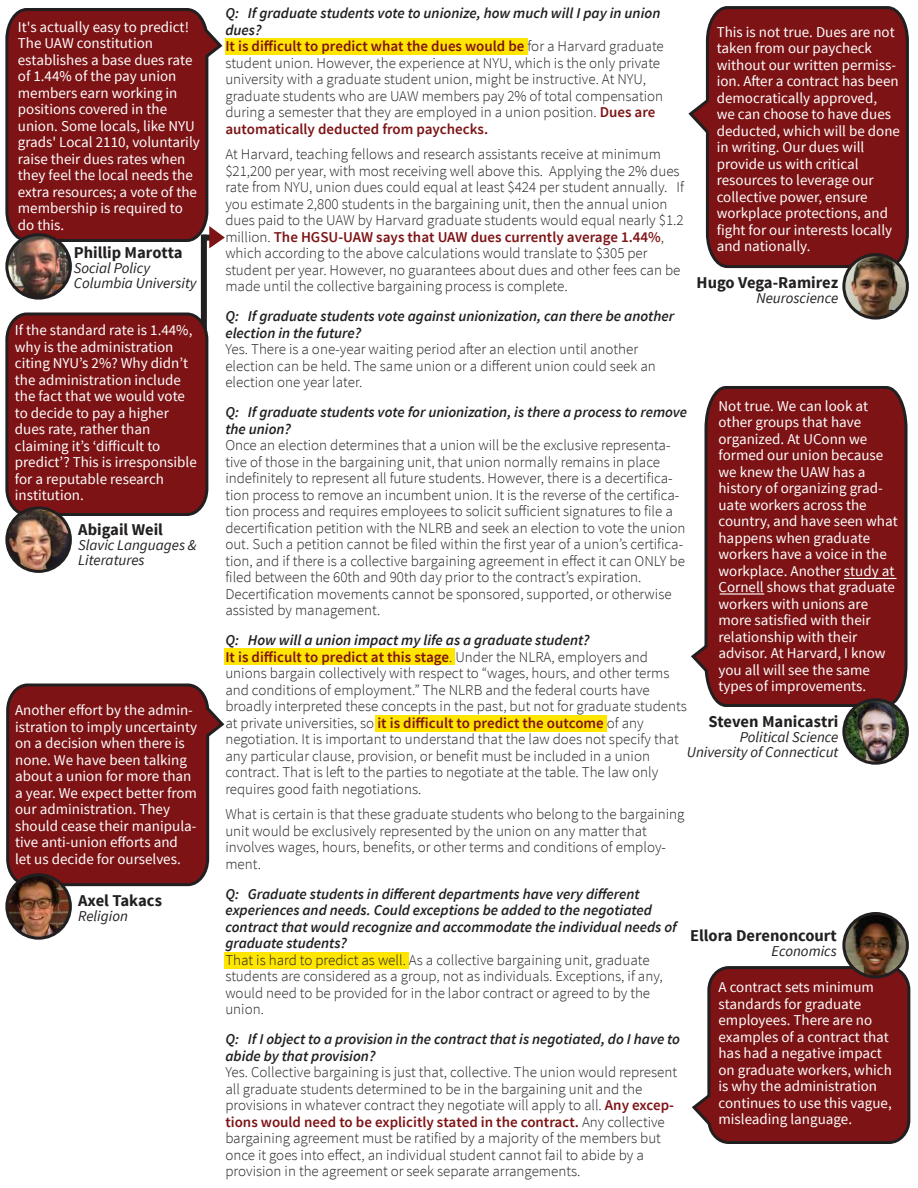
<style>
.page{position:relative;width:918px;height:1188px;background:#fff}
.page>*{position:absolute;margin:0;border:0;box-sizing:border-box;transform-origin:0 0}
.t1{font:700 16.5px "Source Sans Pro";color:#221f20}
.t2{font:300 15px/16.5px "Source Sans Pro";color:#221f20}
.t3{font:15px/16.5px "Source Sans Pro";color:#fff}
.t4{font:italic 600 15px/16.5px "Source Sans Pro";color:#221f20}
.t5{font:italic 15px/15px "Source Sans Pro";color:#221f20}
.s1{font-weight:600;font-style:italic}
.s2{font-weight:600;color:#7d1315}
</style>
<div class="page">
<svg style="left:691px;top:386px;width:217px;height:322px;background:#832527"></svg>
<svg style="left:692px;top:965px;width:219px;height:179px;background:#832829"></svg>
<div style="left:201px;top:235px;width:6px;height:103px;background:#221f20"></div>
<svg style="left:5px;top:8px;width:218px;height:235px;background:#812426"></svg>
<svg style="left:688px;top:6px;width:221px;height:264px;background:#85292b"></svg>
<div style="left:224px;top:952px;width:185px;height:17px;background:#ffe600"></div>
<div style="left:376px;top:715px;width:231px;height:17px;background:#ffe600"></div>
<div style="left:224px;top:648px;width:231px;height:17px;background:#ffe600"></div>
<div style="left:225px;top:38px;width:303px;height:17px;background:#ffe600"></div>
<svg style="left:5px;top:311px;width:204px;height:207px;background:#7b1a1c"></svg>
<svg style="left:6px;top:683px;width:219px;height:205px;background:#832829"></svg>
<img style="left:844px;top:255px;width:63px;height:63px;border-radius:32px">
<div style="left:842px;top:253px;width:67px;height:67px;border:3px solid #221f20;border-radius:50%"></div>
<img style="left:7px;top:875px;width:63px;height:63px;border-radius:32px">
<div style="left:5px;top:873px;width:67px;height:67px;border:3px solid #221f20;border-radius:50%"></div>
<img style="left:844px;top:914px;width:63px;height:63px;border-radius:32px">
<div style="left:842px;top:912px;width:67px;height:67px;border:3px solid #221f20;border-radius:50%"></div>
<svg style="left:207px;top:222px;width:18px;height:27px"></svg>
<img style="left:844px;top:700px;width:63px;height:63px;border-radius:32px">
<div style="left:842px;top:698px;width:67px;height:67px;border:3px solid #221f20;border-radius:50%"></div>
<img style="left:7px;top:235px;width:63px;height:63px;border-radius:32px">
<div style="left:5px;top:233px;width:67px;height:67px;border:3px solid #221f20;border-radius:50%"></div>
<img style="left:7px;top:508px;width:63px;height:63px;border-radius:32px">
<div style="left:5px;top:506px;width:67px;height:67px;border:3px solid #221f20;border-radius:50%"></div>
<hr style="left:844px;top:578px;width:53px;height:1px;background:#fff">
<hr style="left:720px;top:593px;width:44px;height:2px;background:#fff">
<p class="t3" style="left:18px;top:20px;width:183px">It's actually easy to predict!<br>The UAW constitution establishes a base dues rate of 1.44% of the pay union members earn working in positions covered in the union. Some locals, like NYU grads' Local 2110, voluntarily raise their dues rates when they feel the local needs the extra resources; a vote of the membership is required to do this.</p>
<p class="t1" style="left:74px;top:246px;width:111px">Phillip Marotta</p>
<p class="t5" style="left:74px;top:262px;width:124px">Social Policy<br>Columbia University</p>
<p class="t3" style="left:15px;top:323px;width:183px">If the standard rate is 1.44%, why is the administration citing NYU’s 2%? Why didn’t the administration include the fact that we would vote to decide to pay a higher dues rate, rather than claiming it’s ‘difficult to predict’? This is irresponsible for a reputable research institution.</p>
<p class="t1" style="left:78px;top:524px;width:86px">Abigail Weil</p>
<p class="t5" style="left:78px;top:539px;width:120px">Slavic Languages &amp;<br>Literatures</p>
<p class="t3" style="left:15px;top:702px;width:184px">Another effort by the admin&shy;istration to imply uncertainty on a decision when there is none. We have been talking about a union for more than a year. We expect better from our administration. They should cease their manipula&shy;tive anti-union efforts and let us decide for ourselves.</p>
<p class="t1" style="left:78px;top:895px;width:85px">Axel Takacs</p>
<p class="t5" style="left:78px;top:910px;width:51px">Religion</p>
<p class="t2" style="left:225px;top:6px;width:440px"><span class="s1">Q: If graduate students vote to unionize, how much will I pay in union dues?<br></span><span class="s2">It is difficult to predict what the dues would be</span> for a Harvard graduate student union. However, the experience at NYU, which is the only private university with a graduate student union, might be instructive. At NYU, graduate students who are UAW members pay 2% of total compensation during a semester that they are employed in a union position. <span class="s2">Dues are automatically deducted from paychecks.</span></p>
<p class="t2" style="left:225px;top:147px;width:460px">At Harvard, teaching fellows and research assistants receive at minimum $21,200 per year, with most receiving well above this. Applying the 2% dues rate from NYU, union dues could equal at least $424 per student annually. If you estimate 2,800 students in the bargaining unit, then the annual union dues paid to the UAW by Harvard graduate students would equal nearly $1.2 million. <span class="s2">The HGSU-UAW says that UAW dues currently average 1.44%</span>, which according to the above calculations would translate to $305 per student per year. However, no guarantees about dues and other fees can be made until the collective bargaining process is complete.</p>
<p class="t4" style="left:225px;top:309px;width:450px">Q: If graduate students vote against unionization, can there be another election in the future?</p>
<p class="t2" style="left:225px;top:341px;width:432px">Yes. There is a one-year waiting period after an election until another election can be held. The same union or a different union could seek an election one year later.</p>
<p class="t4" style="left:225px;top:405px;width:463px">Q: If graduate students vote for unionization, is there a process to remove the union?</p>
<p class="t2" style="left:225px;top:437px;width:462px">Once an election determines that a union will be the exclusive representa&shy;tive of those in the bargaining unit, that union normally remains in place indefinitely to represent all future students. However, there is a decertifica&shy;tion process to remove an incumbent union. It is the reverse of the certifica&shy;tion process and requires employees to solicit sufficient signatures to file a decertification petition with the NLRB and seek an election to vote the union out. Such a petition cannot be filed within the first year of a union’s certifica&shy;tion, and if there is a collective bargaining agreement in effect it can ONLY be filed between the 60th and 90th day prior to the contract’s expiration.<br>Decertification movements cannot be sponsored, supported, or otherwise assisted by management.</p>
<p class="t2" style="left:225px;top:633px;width:463px"><span class="s1">Q: How will a union impact my life as a graduate student?<br></span><span class="s2">It is difficult to predict at this stage</span>. Under the NLRA, employers and unions bargain collectively with respect to “wages, hours, and other terms and conditions of employment.” The NLRB and the federal courts have broadly interpreted these concepts in the past, but not for graduate students at private universities, so <span class="s2">it is difficult to predict the outcome</span> of any negotiation. It is important to understand that the law does not specify that any particular clause, provision, or benefit must be included in a union contract. That is left to the parties to negotiate at the table. The law only requires good faith negotiations.</p>
<p class="t2" style="left:225px;top:807px;width:461px">What is certain is that these graduate students who belong to the bargaining unit would be exclusively represented by the union on any matter that involves wages, hours, benefits, or other terms and conditions of employ&shy;ment.</p>
<p class="t4" style="left:225px;top:885px;width:453px">Q: Graduate students in different departments have very different experiences and needs. Could exceptions be added to the negotiated contract that would recognize and accommodate the individual needs of graduate students?</p>
<p class="t2" style="left:225px;top:953px;width:439px">That is hard to predict as well. As a collective bargaining unit, graduate students are considered as a group, not as individuals. Exceptions, if any, would need to be provided for in the labor contract or agreed to by the union.</p>
<p class="t4" style="left:225px;top:1032px;width:456px">Q: If I object to a provision in the contract that is negotiated, do I have to abide by that provision?</p>
<p class="t2" style="left:225px;top:1065px;width:453px">Yes. Collective bargaining is just that, collective. The union would represent all graduate students determined to be in the bargaining unit and the provisions in whatever contract they negotiate will apply to all. <span class="s2">Any excep&shy;tions would need to be explicitly stated in the contract.</span> Any collective bargaining agreement must be ratified by a majority of the members but once it goes into effect, an individual student cannot fail to abide by a provision in the agreement or seek separate arrangements.</p>
<p class="t3" style="left:717px;top:25px;width:185px">This is not true. Dues are not taken from our paycheck without our written permiss&shy;ion. After a contract has been democratically approved,<br>we can choose to have dues deducted, which will be done in writing. Our dues will provide us with critical resources to leverage our collective power, ensure workplace protections, and fight for our interests locally and nationally.</p>
<p class="t1" style="left:697px;top:276px;width:143px">Hugo Vega-Ramirez</p>
<p class="t5" style="left:756px;top:291px;width:83px">Neuroscience</p>
<p class="t3" style="left:719px;top:399px;width:181px">Not true. We can look at other groups that have organized. At UConn we formed our union because we knew the UAW has a history of organizing grad&shy;uate workers across the country, and have seen what happens when graduate workers have a voice in the workplace. Another study at<br>Cornell shows that graduate workers with unions are more satisfied with their relationship with their advisor. At Harvard, I know you all will see the same types of improvements.</p>
<p class="t1" style="left:708px;top:716px;width:132px">Steven Manicastri</p>
<p class="t5" style="left:687px;top:731px;width:153px;text-align:right">Political Science<br>University of Connecticut</p>
<p class="t1" style="left:690px;top:929px;width:148px">Ellora Derenoncourt</p>
<p class="t5" style="left:772px;top:945px;width:67px">Economics</p>
<p class="t3" style="left:718px;top:980px;width:175px">A contract sets minimum standards for graduate employees. There are no examples of a contract that has had a negative impact on graduate workers, which is why the administration continues to use this vague, misleading language.</p>
</div>
